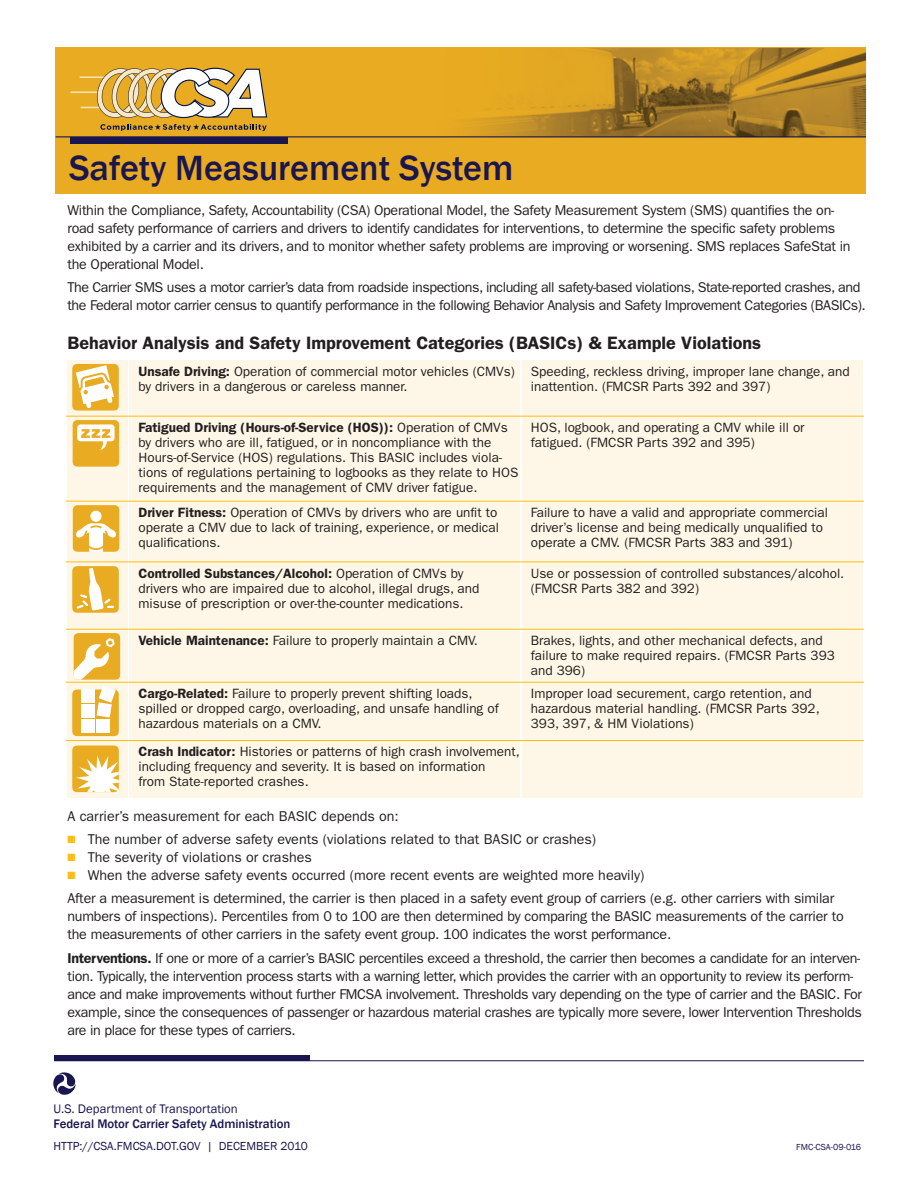
<style>
.page{position:relative;width:918px;height:1188px;background:#fff}
.page>*{position:absolute;margin:0;border:0;box-sizing:border-box;transform-origin:0 0}
.t1{font:500 36px "Franklin Gothic";color:#191650}
.t2{font:600 18px "ITC Franklin Gothic Std";color:#231f20}
.t3{font:14.25px/18px "ITC Franklin Gothic Std";letter-spacing:-.02em;color:#231f20}
.t4{font:14.25px "ITC Franklin Gothic Std";color:#231f20}
.t5{font:13.5px/15px "ITC Franklin Gothic Std";color:#231f20}
.t6{font:500 12.75px "Franklin Gothic";color:#191650}
.t7{font:12.75px "Franklin Gothic";color:#191650}
.t8{font:12px "Franklin Gothic";color:#191650}
.t9{font:9px "Franklin Gothic";color:#191650}
.s1{font-weight:600}
.s2{color:#fdbe12}
</style>
<div class="page">
<div style="left:54px;top:47px;width:822px;height:147px;background:linear-gradient(to bottom,#fdfdfb,#fff)"></div>
<div style="left:56px;top:48px;width:810px;height:146px;background:#e9ab21"></div>
<img style="left:468px;top:48px;width:398px;height:88px">
<div style="left:70px;top:137px;width:218px;height:7px;background:#191751"></div>
<hr style="left:56px;top:136px;width:810px;height:1px;background:#191751">
<svg style="left:70px;top:67px;width:198px;height:64px"></svg>
<div style="left:68px;top:361px;width:60px;height:55px;background:#fef7e7"></div>
<svg style="left:72px;top:364px;width:47px;height:47px;background:#f1cc79"></svg>
<div style="left:129px;top:361px;width:391px;height:55px;background:#fef7e7"></div>
<div style="left:522px;top:361px;width:340px;height:55px;background:#fef7e7"></div>
<div style="left:68px;top:416px;width:60px;height:85px;background:#fef7e7"></div>
<svg style="left:73px;top:420px;width:46px;height:47px;background:#eebe55"></svg>
<div style="left:129px;top:416px;width:391px;height:85px;background:#fef7e7"></div>
<div style="left:522px;top:416px;width:340px;height:85px;background:#fef7e7"></div>
<div style="left:68px;top:501px;width:60px;height:61px;background:#fef7e7"></div>
<svg style="left:73px;top:505px;width:46px;height:47px;background:#efc465"></svg>
<div style="left:129px;top:501px;width:391px;height:61px;background:#fef7e7"></div>
<div style="left:522px;top:501px;width:340px;height:61px;background:#fef7e7"></div>
<div style="left:68px;top:562px;width:60px;height:67px;background:#fef7e7"></div>
<svg style="left:72px;top:566px;width:47px;height:47px;background:#edbd54"></svg>
<div style="left:129px;top:562px;width:391px;height:67px;background:#fef7e7"></div>
<div style="left:522px;top:562px;width:340px;height:67px;background:#fef7e7"></div>
<div style="left:68px;top:629px;width:60px;height:53px;background:#fef7e7"></div>
<svg style="left:74px;top:633px;width:46px;height:47px;background:#efc25f"></svg>
<div style="left:129px;top:629px;width:391px;height:53px;background:#fef7e7"></div>
<div style="left:522px;top:629px;width:340px;height:53px;background:#fef7e7"></div>
<div style="left:68px;top:682px;width:60px;height:59px;background:#fef7e7"></div>
<svg style="left:72px;top:686px;width:47px;height:50px;background:#f5d99b"></svg>
<div style="left:129px;top:682px;width:391px;height:59px;background:#fef7e7"></div>
<div style="left:522px;top:682px;width:340px;height:59px;background:#fef7e7"></div>
<div style="left:68px;top:741px;width:60px;height:57px;background:#fef7e7"></div>
<svg style="left:72px;top:746px;width:47px;height:46px;background:#f1cb78"></svg>
<div style="left:129px;top:741px;width:391px;height:57px;background:#fef7e7"></div>
<div style="left:522px;top:741px;width:340px;height:57px;background:#fef7e7"></div>
<hr style="left:66px;top:416px;width:798px;height:1px;background:#fdbe12">
<hr style="left:66px;top:501px;width:798px;height:1px;background:#fdbe12">
<hr style="left:66px;top:561px;width:798px;height:1px;background:#fdbe12">
<hr style="left:66px;top:629px;width:798px;height:1px;background:#fdbe12">
<hr style="left:66px;top:682px;width:798px;height:1px;background:#fdbe12">
<hr style="left:66px;top:740px;width:798px;height:1px;background:#fdbe12">
<hr style="left:54px;top:1060px;width:810px;height:1px;background:#191650">
<div style="left:54px;top:1055px;width:256px;height:6px;background:#191650"></div>
<svg style="left:53px;top:1072px;width:23px;height:23px"></svg>
<h1 class="t1" style="left:69px;top:147px;width:446px">Safety Measurement System</h1>
<p class="t3" style="left:67px;top:202px;width:785px">Within the Compliance, Safety, Accountability (CSA) Operational Model, the Safety Measurement System (SMS) quantifies the on&shy;road safety performance of carriers and drivers to identify candidates for interventions, to determine the specific safety problems exhibited by a carrier and its drivers, and to monitor whether safety problems are improving or worsening. SMS replaces SafeStat in the Operational Model.</p>
<p class="t3" style="left:67px;top:279px;width:800px">The Carrier SMS uses a motor carrier’s data from roadside inspections, including all safety-based violations, State-reported crashes, and the Federal motor carrier census to quantify performance in the following Behavior Analysis and Safety Improvement Categories (BASICs).</p>
<h2 class="t2" style="left:68px;top:336px;width:695px">Behavior Analysis and Safety Improvement Categories (BASICs) &amp; Example Violations</h2>
<p class="t5" style="left:138px;top:365px;width:378px"><span class="s1">Unsafe Driving:</span> Operation of commercial motor vehicles (CMVs) by drivers in a dangerous or careless manner.</p>
<p class="t5" style="left:531px;top:365px;width:320px">Speeding, reckless driving, improper lane change, and inattention. (FMCSR Parts 392 and 397)</p>
<p class="t5" style="left:138px;top:421px;width:382px"><span class="s1">Fatigued Driving (Hours-of-Service (HOS)):</span> Operation of CMVs by drivers who are ill, fatigued, or in noncompliance with the Hours-of-Service (HOS) regulations. This BASIC includes viola&shy;tions of regulations pertaining to logbooks as they relate to HOS requirements and the management of CMV driver fatigue.</p>
<p class="t5" style="left:531px;top:421px;width:275px">HOS, logbook, and operating a CMV while ill or fatigued. (FMCSR Parts 392 and 395)</p>
<p class="t5" style="left:138px;top:506px;width:362px"><span class="s1">Driver Fitness:</span> Operation of CMVs by drivers who are unfit to operate a CMV due to lack of training, experience, or medical qualifications.</p>
<p class="t5" style="left:531px;top:506px;width:299px">Failure to have a valid and appropriate commercial driver’s license and being medically unqualified to operate a CMV. (FMCSR Parts 383 and 391)</p>
<p class="t5" style="left:138px;top:567px;width:342px"><span class="s1">Controlled Substances/Alcohol:</span> Operation of CMVs by drivers who are impaired due to alcohol, illegal drugs, and misuse of prescription or over-the-counter medications.</p>
<p class="t5" style="left:531px;top:567px;width:315px">Use or possession of controlled substances/alcohol. (FMCSR Parts 382 and 392)</p>
<p class="t5" style="left:138px;top:634px;width:341px"><span class="s1">Vehicle Maintenance:</span> Failure to properly maintain a CMV.</p>
<p class="t5" style="left:531px;top:634px;width:306px">Brakes, lights, and other mechanical defects, and failure to make required repairs. (FMCSR Parts 393 and 396)</p>
<p class="t5" style="left:138px;top:687px;width:362px"><span class="s1">Cargo-Related:</span> Failure to properly prevent shifting loads, spilled or dropped cargo, overloading, and unsafe handling of hazardous materials on a CMV.</p>
<p class="t5" style="left:531px;top:687px;width:290px">Improper load securement, cargo retention, and hazardous material handling. (FMCSR Parts 392,<br>393, 397, &amp; HM Violations)</p>
<p class="t5" style="left:138px;top:745px;width:383px"><span class="s1">Crash Indicator:</span> Histories or patterns of high crash involvement, including frequency and severity. It is based on information<br>from State-reported crashes.</p>
<p class="t4" style="left:67px;top:811px;width:333px">A carrier’s measurement for each BASIC depends on:</p>
<p class="t4" style="left:68px;top:834px;width:530px"><span class="s2">■</span> The number of adverse safety events (violations related to that BASIC or crashes)</p>
<p class="t4" style="left:68px;top:852px;width:246px"><span class="s2">■</span> The severity of violations or crashes</p>
<p class="t3" style="left:67px;top:865px;width:768px;line-height:23.2px"><span class="s2">■</span> When the adverse safety events occurred (more recent events are weighted more heavily)<br>After a measurement is determined, the carrier is then placed in a safety event group of carriers (e.g. other carriers with similar</p>
<p class="t3" style="left:67px;top:909px;width:778px">numbers of inspections). Percentiles from 0 to 100 are then determined by comparing the BASIC measurements of the carrier to the measurements of other carriers in the safety event group. 100 indicates the worst performance.</p>
<p class="t3" style="left:67px;top:950px;width:796px"><span class="s1">Interventions.</span> If one or more of a carrier’s BASIC percentiles exceed a threshold, the carrier then becomes a candidate for an interven&shy;tion. Typically, the intervention process starts with a warning letter, which provides the carrier with an opportunity to review its perform&shy;ance and make improvements without further FMCSA involvement. Thresholds vary depending on the type of carrier and the BASIC. For example, since the consequences of passenger or hazardous material crashes are typically more severe, lower Intervention Thresholds are in place for these types of carriers.</p>
<p class="t7" style="left:54px;top:1101px;width:186px">U.S. Department of Transportation</p>
<p class="t6" style="left:54px;top:1116px;width:239px">Federal Motor Carrier Safety Administration</p>
<p class="t8" style="left:54px;top:1139px;width:256px">HTTP://CSA.FMCSA.DOT.GOV | DECEMBER 2010</p>
<p class="t9" style="left:796px;top:1142px;width:66px">FMC-CSA-09-016</p>
</div>
